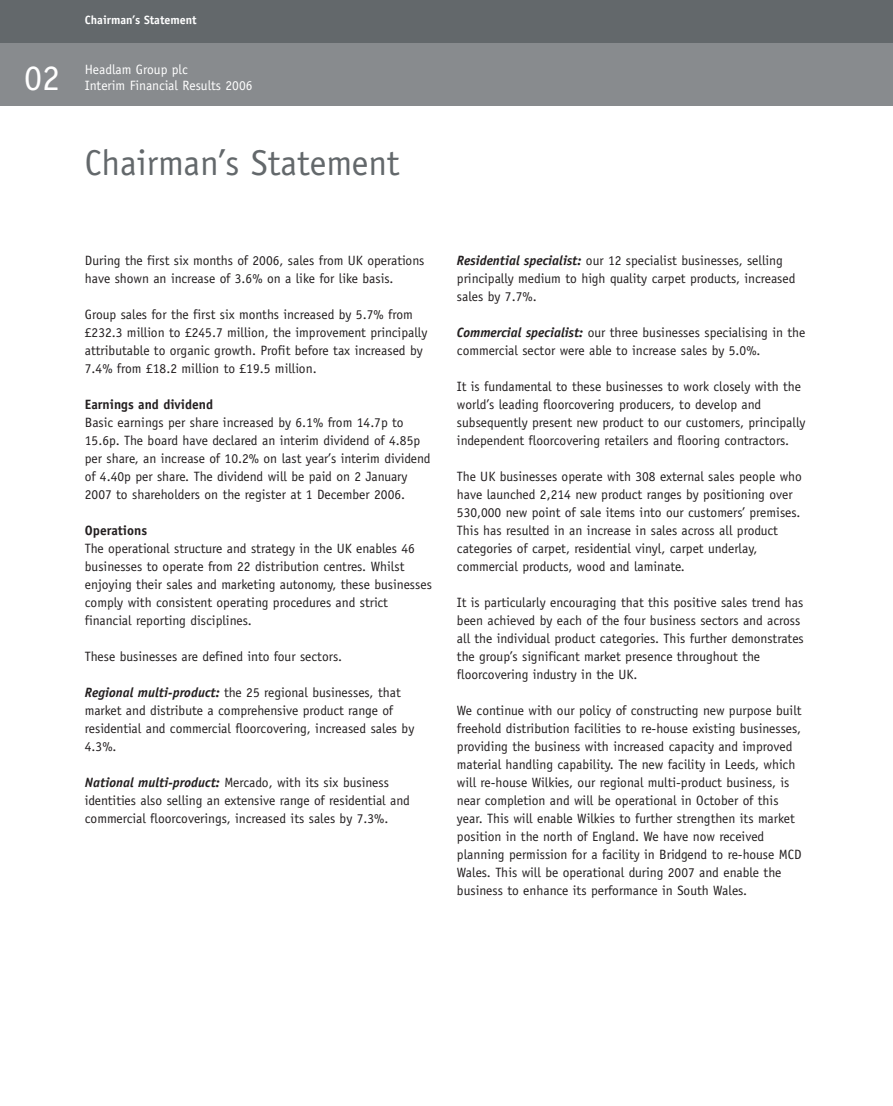
<style>
.page{position:relative;width:893px;height:1106px;background:#fff}
.page>*{position:absolute;margin:0;border:0;box-sizing:border-box;transform-origin:0 0}
.t1{font:36px "Officina Sans";color:#63686b}
.t2{font:36px "Officina Sans";color:#fff}
.t3{font:13.5px/18px "Officina Sans";color:#231f20}
.t4{font:13.5px/16.2px "Officina Sans";color:#fff}
.t5{font:700 13.5px "Officina Sans";color:#231f20}
.t6{font:700 12px "Officina Sans";color:#fff}
.s1{font-weight:700;font-style:italic}
</style>
<div class="page">
<div style="left:0;top:43px;width:893px;height:63px;background:#888b8e"></div>
<div style="left:0;top:0;width:893px;height:43px;background:#63686b"></div>
<p class="t6" style="left:85px;top:16px;width:113px">Chairman’s Statement</p>
<h1 class="t2" style="left:24px;top:64px;width:37px">02</h1>
<p class="t4" style="left:85px;top:62px;width:169px">Headlam Group plc<br>Interim Financial Results 2006</p>
<h1 class="t1" style="left:85px;top:149px;width:316px">Chairman’s Statement</h1>
<p class="t3" style="left:85px;top:252px;width:341px">During the first six months of 2006, sales from UK operations have shown an increase of 3.6% on a like for like basis.</p>
<p class="t3" style="left:85px;top:306px;width:344px">Group sales for the first six months increased by 5.7% from £232.3 million to £245.7 million, the improvement principally attributable to organic growth. Profit before tax increased by 7.4% from £18.2 million to £19.5 million.</p>
<p class="t5" style="left:85px;top:399px;width:130px">Earnings and dividend</p>
<p class="t3" style="left:85px;top:414px;width:347px">Basic earnings per share increased by 6.1% from 14.7p to 15.6p. The board have declared an interim dividend of 4.85p per share, an increase of 10.2% on last year’s interim dividend of 4.40p per share. The dividend will be paid on 2 January 2007 to shareholders on the register at 1 December 2006.</p>
<p class="t5" style="left:85px;top:525px;width:64px">Operations</p>
<p class="t3" style="left:85px;top:540px;width:349px">The operational structure and strategy in the UK enables 46 businesses to operate from 22 distribution centres. Whilst enjoying their sales and marketing autonomy, these businesses comply with consistent operating procedures and strict financial reporting disciplines.</p>
<p class="t3" style="left:85px;top:648px;width:259px">These businesses are defined into four sectors.</p>
<p class="t3" style="left:85px;top:684px;width:331px"><span class="s1">Regional multi-product:</span> the 25 regional businesses, that market and distribute a comprehensive product range of residential and commercial floorcovering, increased sales by 4.3%.</p>
<p class="t3" style="left:85px;top:774px;width:327px"><span class="s1">National multi-product:</span> Mercado, with its six business identities also selling an extensive range of residential and commercial floorcoverings, increased its sales by 7.3%.</p>
<p class="t3" style="left:457px;top:252px;width:340px"><span class="s1">Residential specialist:</span> our 12 specialist businesses, selling principally medium to high quality carpet products, increased sales by 7.7%.</p>
<p class="t3" style="left:457px;top:324px;width:350px"><span class="s1">Commercial specialist:</span> our three businesses specialising in the commercial sector were able to increase sales by 5.0%.</p>
<p class="t3" style="left:457px;top:378px;width:350px">It is fundamental to these businesses to work closely with the world’s leading floorcovering producers, to develop and subsequently present new product to our customers, principally independent floorcovering retailers and flooring contractors.</p>
<p class="t3" style="left:457px;top:468px;width:346px">The UK businesses operate with 308 external sales people who have launched 2,214 new product ranges by positioning over 530,000 new point of sale items into our customers’ premises.<br>This has resulted in an increase in sales across all product categories of carpet, residential vinyl, carpet underlay, commercial products, wood and laminate.</p>
<p class="t3" style="left:457px;top:594px;width:348px">It is particularly encouraging that this positive sales trend has been achieved by each of the four business sectors and across all the individual product categories. This further demonstrates the group’s significant market presence throughout the floorcovering industry in the UK.</p>
<p class="t3" style="left:457px;top:702px;width:346px">We continue with our policy of constructing new purpose built freehold distribution facilities to re-house existing businesses, providing the business with increased capacity and improved material handling capability. The new facility in Leeds, which will re-house Wilkies, our regional multi-product business, is near completion and will be operational in October of this year. This will enable Wilkies to further strengthen its market position in the north of England. We have now received planning permission for a facility in Bridgend to re-house MCD Wales. This will be operational during 2007 and enable the business to enhance its performance in South Wales.</p>
</div>
